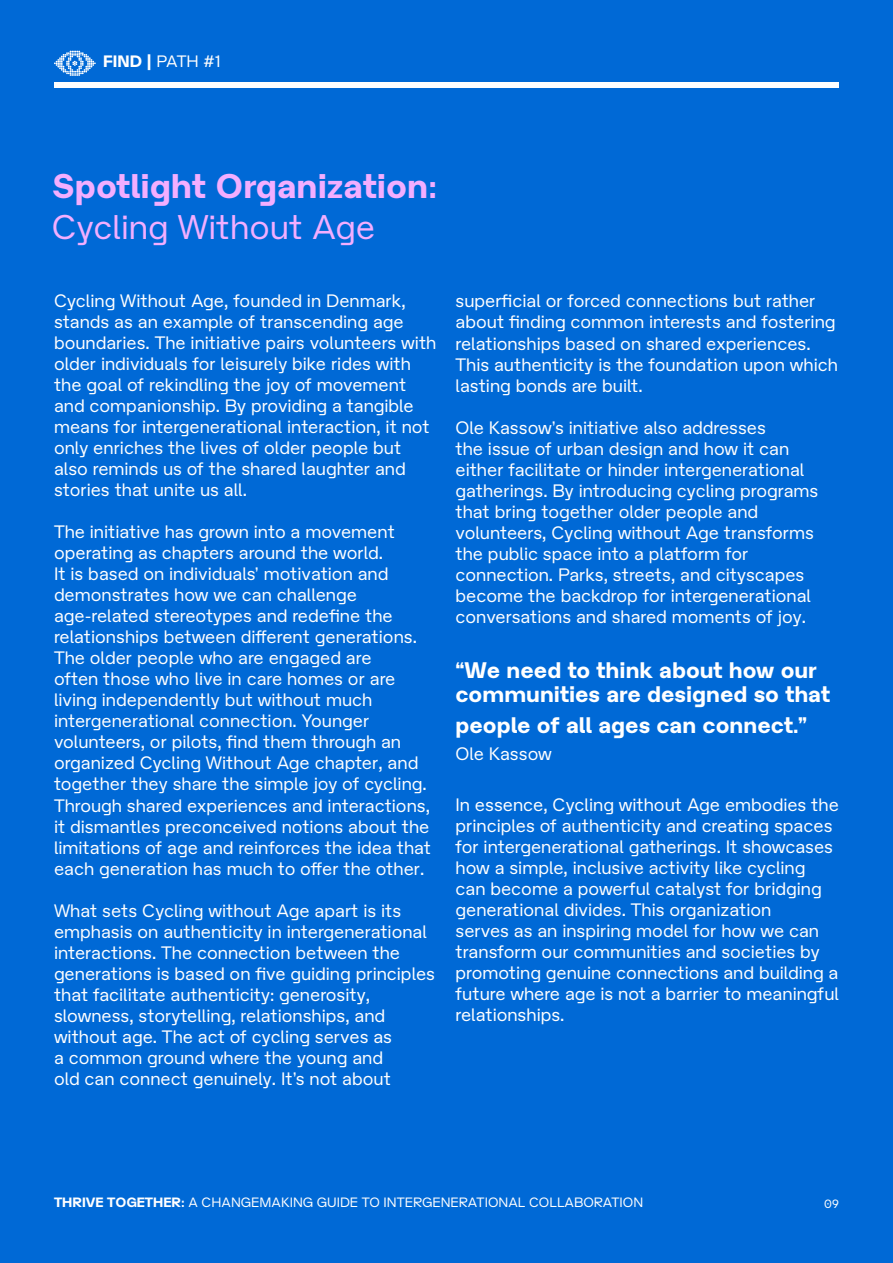
<style>
.page{position:relative;width:893px;height:1263px;background:#0069d6}
.page>*{position:absolute;margin:0;border:0;box-sizing:border-box;transform-origin:0 0}
.t1{font:700 34.2px "Afflictis";color:#f3aeff}
.t2{font:34.2px "Afflictis";color:#f3aeff}
.t3{font:700 22.5px/24px "Afflictis";color:#fff}
.t4{font:18px/21px "Afflictis";color:#fff}
.t5{font:16.5px "Afflictis";color:#fff}
.t6{font:13.5px "Afflictis";color:#fff}
.t7{font:12px "Afflictis";color:#fff}
.s1{font-weight:700}
</style>
<div class="page">
<div style="left:54px;top:82px;width:785px;height:6px;background:#fff"></div>
<svg style="left:54px;top:51px;width:42px;height:25px"></svg>
<p class="t5" style="left:103px;top:51px;width:119px"><span class="s1">FIND |</span> PATH #1</p>
<h1 class="t1" style="left:52px;top:163px;width:387px">Spotlight Organization:</h1>
<h1 class="t2" style="left:52px;top:204px;width:325px">Cycling Without Age</h1>
<p class="t4" style="left:54px;top:290px;width:384px">Cycling Without Age, founded in Denmark, stands as an example of transcending age boundaries. The initiative pairs volunteers with older individuals for leisurely bike rides with the goal of rekindling the joy of movement and companionship. By providing a tangible means for intergenerational interaction, it not only enriches the lives of older people but also reminds us of the shared laughter and stories that unite us all.</p>
<p class="t4" style="left:54px;top:521px;width:379px">The initiative has grown into a movement operating as chapters around the world.<br>It is based on individuals’ motivation and demonstrates how we can challenge age-related stereotypes and redefine the relationships between different generations.<br>The older people who are engaged are<br>often those who live in care homes or are living independently but without much intergenerational connection. Younger volunteers, or pilots, find them through an organized Cycling Without Age chapter, and together they share the simple joy of cycling.<br>Through shared experiences and interactions, it dismantles preconceived notions about the limitations of age and reinforces the idea that each generation has much to offer the other.</p>
<p class="t4" style="left:54px;top:899px;width:383px">What sets Cycling without Age apart is its emphasis on authenticity in intergenerational interactions. The connection between the generations is based on five guiding principles that facilitate authenticity: generosity, slowness, storytelling, relationships, and without age. The act of cycling serves as<br>a common ground where the young and<br>old can connect genuinely. It’s not about</p>
<p class="t4" style="left:455px;top:290px;width:384px">superficial or forced connections but rather about finding common interests and fostering relationships based on shared experiences.<br>This authenticity is the foundation upon which lasting bonds are built.</p>
<p class="t4" style="left:455px;top:416px;width:364px">Ole Kassow’s initiative also addresses<br>the issue of urban design and how it can either facilitate or hinder intergenerational gatherings. By introducing cycling programs that bring together older people and volunteers, Cycling without Age transforms the public space into a platform for connection. Parks, streets, and cityscapes become the backdrop for intergenerational conversations and shared moments of joy.</p>
<p class="t3" style="left:455px;top:657px;width:376px">“We need to think about how our communities are designed so that</p>
<p class="t3" style="left:455px;top:712px;width:353px">people of all ages can connect.”</p>
<p class="t4" style="left:455px;top:743px;width:98px">Ole Kassow</p>
<p class="t4" style="left:455px;top:794px;width:385px">In essence, Cycling without Age embodies the principles of authenticity and creating spaces for intergenerational gatherings. It showcases how a simple, inclusive activity like cycling can become a powerful catalyst for bridging generational divides. This organization<br>serves as an inspiring model for how we can transform our communities and societies by promoting genuine connections and building a future where age is not a barrier to meaningful relationships.</p>
<p class="t6" style="left:54px;top:1194px;width:591px"><span class="s1">THRIVE TOGETHER:</span> A CHANGEMAKING GUIDE TO INTERGENERATIONAL COLLABORATION</p>
<p class="t7" style="left:824px;top:1196px;width:16px">09</p>
</div>
